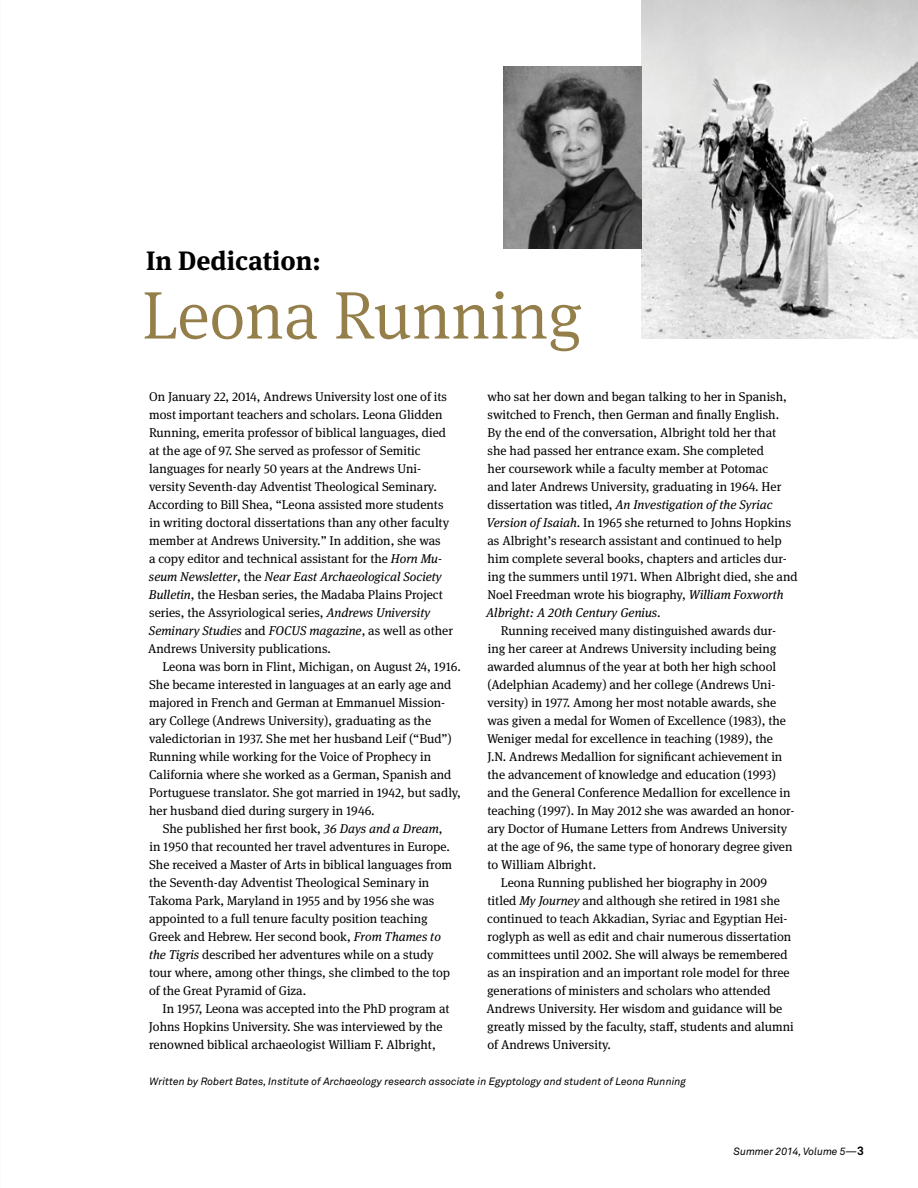
<style>
.page{position:relative;width:918px;height:1188px;background:#fff}
.page>*{position:absolute;margin:0;border:0;box-sizing:border-box;transform-origin:0 0}
.headline_3{font:300 67.5px "Meta Serif Pro";color:#947e49}
.headline_3-2{font:700 26.55px "Meta Serif Pro";color:#000}
.t1{font:12.75px/18px "Meta Serif Pro";color:#000}
.TOC_researchers_blac{font:italic 10.5px "Akkurat Pro";color:#000}
.headline_1{font:italic 10.5px "Akkurat Pro";letter-spacing:-.01em;color:#000}
.s1{font-style:italic}
.s2{font-weight:700;font-style:normal;font-size:12px}
</style>
<div class="page">
<img style="left:641px;top:0;width:277px;height:339px">
<img style="left:504px;top:67px;width:137px;height:182px">
<p class="headline_3-2" style="left:146px;top:239px;width:176px">In Dedication:</p>
<p class="headline_3" style="left:142px;top:267px;width:442px">Leona Running</p>
<p class="t1" style="left:148px;top:387px;width:306px">On January 22, 2014, Andrews University lost one of its most important teachers and scholars. Leona Glidden Running, emerita professor of biblical languages, died at the age of 97. She served as professor of Semitic languages for nearly 50 years at the Andrews Uni&shy;versity Seventh-day Adventist Theological Seminary.<br>According to Bill Shea, “Leona assisted more students in writing doctoral dissertations than any other faculty member at Andrews University.” In addition, she was<br>a copy editor and technical assistant for the <span class="s1">Horn Mu&shy;seum Newsletter</span>, the <span class="s1">Near East Archaeological Society Bulletin</span>, the Hesban series, the Madaba Plains Project series, the Assyriological series, <span class="s1">Andrews University Seminary Studies</span> and <span class="s1">FOCUS magazine</span>, as well as other Andrews University publications.</p>
<p class="t1" style="left:149px;top:657px;width:314px;text-indent:14px">Leona was born in Flint, Michigan, on August 24, 1916.<br>She became interested in languages at an early age and majored in French and German at Emmanuel Mission&shy;ary College (Andrews University), graduating as the valedictorian in 1937. She met her husband Leif (“Bud”)<br>Running while working for the Voice of Prophecy in California where she worked as a German, Spanish and Portuguese translator. She got married in 1942, but sadly, her husband died during surgery in 1946.</p>
<p class="t1" style="left:149px;top:819px;width:305px;text-indent:14px">She published her first book, <span class="s1">36 Days and a Dream</span>, in 1950 that recounted her travel adventures in Europe.<br>She received a Master of Arts in biblical languages from the Seventh-day Adventist Theological Seminary in Takoma Park, Maryland in 1955 and by 1956 she was appointed to a full tenure faculty position teaching Greek and Hebrew. Her second book, <span class="s1">From Thames to the Tigris</span> described her adventures while on a study tour where, among other things, she climbed to the top of the Great Pyramid of Giza.</p>
<p class="t1" style="left:149px;top:999px;width:302px;text-indent:14px">In 1957, Leona was accepted into the PhD program at<br>Johns Hopkins University. She was interviewed by the renowned biblical archaeologist William F. Albright,</p>
<p class="t1" style="left:486px;top:387px;width:313px">who sat her down and began talking to her in Spanish, switched to French, then German and finally English.<br>By the end of the conversation, Albright told her that<br>she had passed her entrance exam. She completed<br>her coursework while a faculty member at Potomac<br>and later Andrews University, graduating in 1964. Her dissertation was titled, <span class="s1">An Investigation of the Syriac Version of Isaiah</span>. In 1965 she returned to Johns Hopkins as Albright’s research assistant and continued to help him complete several books, chapters and articles dur&shy;ing the summers until 1971. When Albright died, she and Noel Freedman wrote his biography, <span class="s1">William Foxworth Albright: A 20th Century Genius</span>.</p>
<p class="t1" style="left:487px;top:621px;width:309px;text-indent:14px">Running received many distinguished awards dur&shy;ing her career at Andrews University including being awarded alumnus of the year at both her high school (Adelphian Academy) and her college (Andrews Uni&shy;versity) in 1977. Among her most notable awards, she was given a medal for Women of Excellence (1983), the Weniger medal for excellence in teaching (1989), the J.N. Andrews Medallion for significant achievement in the advancement of knowledge and education (1993) and the General Conference Medallion for excellence in teaching (1997). In May 2012 she was awarded an honor&shy;ary Doctor of Humane Letters from Andrews University at the age of 96, the same type of honorary degree given to William Albright.</p>
<p class="t1" style="left:487px;top:873px;width:309px;text-indent:14px">Leona Running published her biography in 2009 titled <span class="s1">My Journey</span> and although she retired in 1981 she continued to teach Akkadian, Syriac and Egyptian Hei&shy;roglyph as well as edit and chair numerous dissertation committees until 2002. She will always be remembered as an inspiration and an important role model for three generations of ministers and scholars who attended Andrews University. Her wisdom and guidance will be greatly missed by the faculty, staff, students and alumni of Andrews University.</p>
<p class="TOC_researchers_blac" style="left:149px;top:1075px;width:538px">Written by Robert Bates, Institute of Archaeology research associate in Egyptology and student of Leona Running</p>
<p class="headline_1" style="left:734px;top:1145px;width:132px">Summer 2014, Volume 5—<span class="s2">3</span></p>
</div>
